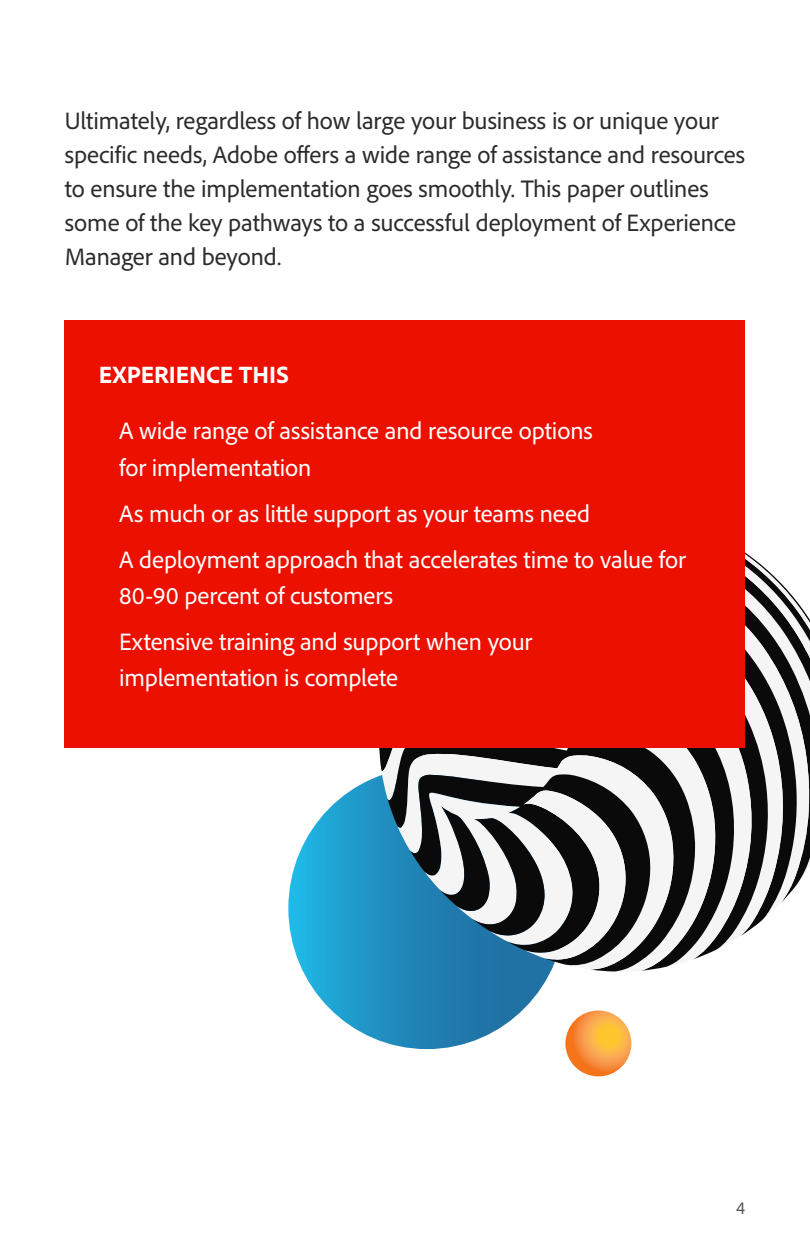
<style>
.page{position:relative;width:810px;height:1256px;background:#fff}
.page>*{position:absolute;margin:0;border:0;box-sizing:border-box;transform-origin:0 0}
.t1{font:24.75px/33.8px "Adobe Clean";letter-spacing:-.005em;color:#2c2c2c}
.t2{font:24.75px/36px "Adobe Clean";letter-spacing:-.005em;color:#fff}
.t3{font:800 24.75px "Adobe Clean";color:#fff}
.t4{font:18px "Adobe Clean";color:#2c2c2c}
.s1{font-size:20.25px;color:#eb1000}
</style>
<div class="page">
<svg style="left:288px;top:776px;width:263px;height:273px"></svg>
<svg style="left:565px;top:1010px;width:66px;height:66px;background:#f99f3e"></svg>
<svg style="left:754px;top:765px;width:16px;height:162px;fill:#0a0a0a"></svg>
<svg style="left:737px;top:765px;width:17px;height:171px;fill:#f5f5f5"></svg>
<svg style="left:738px;top:552px;width:72px;height:213px"></svg>
<svg style="left:379px;top:748px;width:358px;height:222px"></svg>
<svg style="left:381px;top:748px;width:335px;height:223px"></svg>
<svg style="left:388px;top:748px;width:307px;height:223px"></svg>
<svg style="left:397px;top:753px;width:278px;height:216px"></svg>
<svg style="left:410px;top:774px;width:241px;height:192px"></svg>
<svg style="left:424px;top:790px;width:203px;height:171px"></svg>
<div style="left:65px;top:320px;width:680px;height:428px;background:#eb1000"></div>
<p class="t1" style="left:65px;top:103px;width:682px">Ultimately, regardless of how large your business is or unique your specific needs, Adobe offers a wide range of assistance and resources to ensure the implementation goes smoothly. This paper outlines some of the key pathways to a successful deployment of Experience Manager and beyond.</p>
<p class="t3" style="left:99px;top:359px;width:192px">EXPERIENCE THIS</p>
<p class="t2" style="left:119px;top:412px;width:475px;text-indent:-20px"><span class="s1">•</span> A wide range of assistance and resource options for implementation</p>
<p class="t2" style="left:99px;top:494px;width:493px"><span class="s1">•</span> As much or as little support as your teams need</p>
<p class="t2" style="left:119px;top:540px;width:569px;text-indent:-20px"><span class="s1">•</span> A deployment approach that accelerates time to value for<br>80-90 percent of customers</p>
<p class="t2" style="left:119px;top:623px;width:415px;text-indent:-20px"><span class="s1">•</span> Extensive training and support when your implementation is complete</p>
<p class="t4" style="left:736px;top:1196px;width:11px">4</p>
</div>
